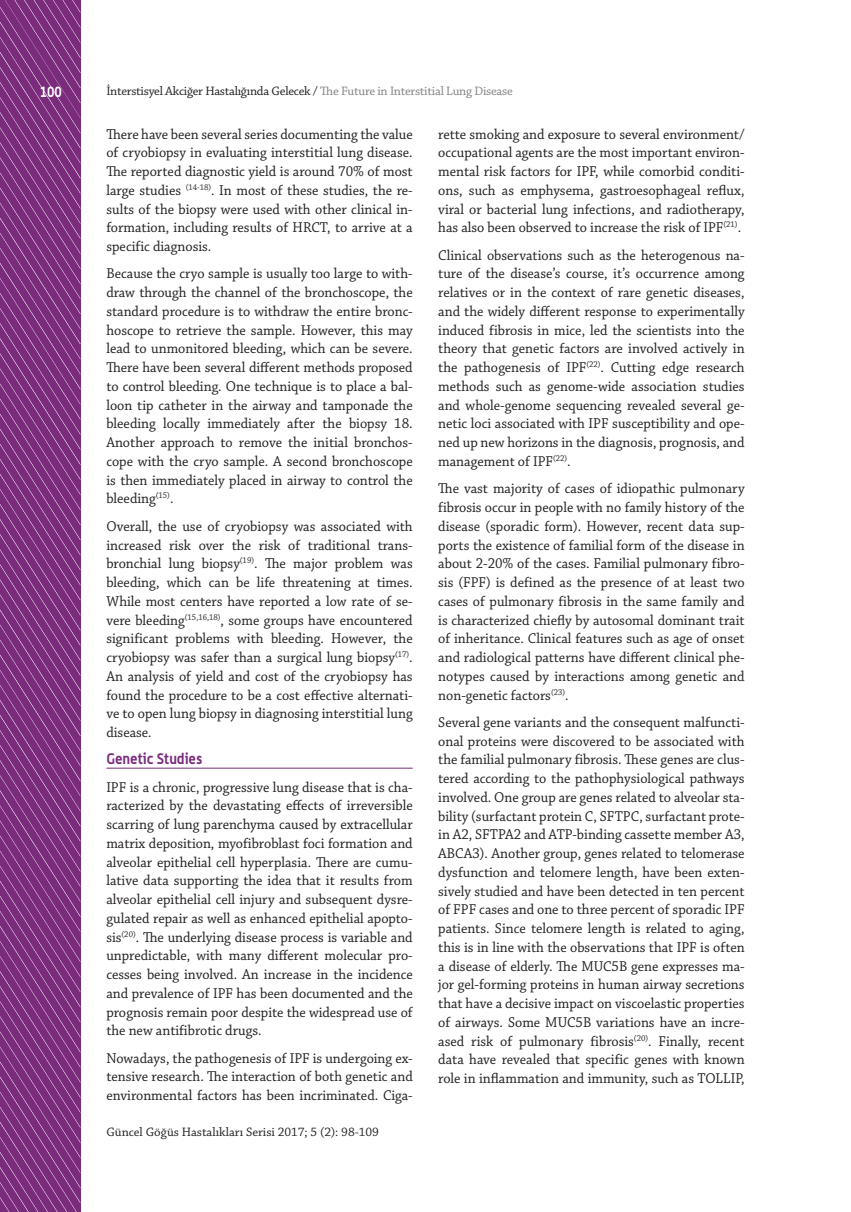
<style>
.page{position:relative;width:851px;height:1212px;background:#fff}
.page>*{position:absolute;margin:0;border:0;box-sizing:border-box;transform-origin:0 0}
.t1{font:15px/18.8px "Chaparral Pro";color:#231f20;text-align:justify;scale:.95 1}
.t2{font:700 15px "Alwyn OT";color:#7a2b7c;scale:.95 1}
.t3{font:700 15px "Alwyn OT";color:#fff;scale:.85 1}
.t4{font:12.9px "Chaparral Pro";letter-spacing:-.02em;color:#231f20}
.t5{font:12.9px "Chaparral Pro";color:#231f20}
.s1{color:#808285}
</style>
<div class="page">
<svg style="left:0;top:0;width:80px;height:1212px;background:#813683"></svg>
<hr style="left:106px;top:768px;width:306px;height:1px;background:#7a2b7c">
<p class="t3" style="left:40px;top:82px;width:28px">100</p>
<p class="t4" style="left:106px;top:84px;width:408px">İnterstisyel Akciğer Hastalığında Gelecek / <span class="s1">The Future in Interstitial Lung Disease</span></p>
<p class="t1" style="left:106px;top:125px;width:324px">There have been several series documenting the value of cryobiopsy in evaluating interstitial lung disease.<br>The reported diagnostic yield is around 70% of most large studies <sup>(14-18)</sup>. In most of these studies, the re&shy;sults of the biopsy were used with other clinical in&shy;formation, including results of HRCT, to arrive at a specific diagnosis.</p>
<p class="t1" style="left:106px;top:265px;width:324px">Because the cryo sample is usually too large to with&shy;draw through the channel of the bronchoscope, the standard procedure is to withdraw the entire bronc&shy;hoscope to retrieve the sample. However, this may lead to unmonitored bleeding, which can be severe.<br>There have been several different methods proposed to control bleeding. One technique is to place a bal&shy;loon tip catheter in the airway and tamponade the bleeding locally immediately after the biopsy 18.<br>Another approach to remove the initial bronchos&shy;cope with the cryo sample. A second bronchoscope is then immediately placed in airway to control the bleeding<sup>(15)</sup>.</p>
<p class="t1" style="left:106px;top:517px;width:324px">Overall, the use of cryobiopsy was associated with increased risk over the risk of traditional trans&shy;bronchial lung biopsy<sup>(19)</sup>. The major problem was bleeding, which can be life threatening at times.<br>While most centers have reported a low rate of se&shy;vere bleeding<sup>(15,16,18)</sup>, some groups have encountered significant problems with bleeding. However, the cryobiopsy was safer than a surgical lung biopsy<sup>(17)</sup>.<br>An analysis of yield and cost of the cryobiopsy has found the procedure to be a cost effective alternati&shy;ve to open lung biopsy in diagnosing interstitial lung disease.</p>
<p class="t2" style="left:106px;top:749px;width:103px">Genetic Studies</p>
<p class="t1" style="left:106px;top:778px;width:324px">IPF is a chronic, progressive lung disease that is cha&shy;racterized by the devastating effects of irreversible scarring of lung parenchyma caused by extracellular matrix deposition, myofibroblast foci formation and alveolar epithelial cell hyperplasia. There are cumu&shy;lative data supporting the idea that it results from alveolar epithelial cell injury and subsequent dysre&shy;gulated repair as well as enhanced epithelial apopto&shy;sis<sup>(20)</sup>. The underlying disease process is variable and unpredictable, with many different molecular pro&shy;cesses being involved. An increase in the incidence and prevalence of IPF has been documented and the prognosis remain poor despite the widespread use of the new antifibrotic drugs.</p>
<p class="t1" style="left:106px;top:1049px;width:324px">Nowadays, the pathogenesis of IPF is undergoing ex&shy;tensive research. The interaction of both genetic and environmental factors has been incriminated. Ciga-</p>
<p class="t5" style="left:106px;top:1125px;width:274px">Güncel Göğüs Hastalıkları Serisi 2017; 5 (2): 98-109</p>
<p class="t1" style="left:438px;top:125px;width:324px">rette smoking and exposure to several environment/ occupational agents are the most important environ&shy;mental risk factors for IPF, while comorbid conditi&shy;ons, such as emphysema, gastroesophageal reflux, viral or bacterial lung infections, and radiotherapy, has also been observed to increase the risk of IPF<sup>(21)</sup>.</p>
<p class="t1" style="left:438px;top:246px;width:324px">Clinical observations such as the heterogenous na&shy;ture of the disease’s course, it’s occurrence among relatives or in the context of rare genetic diseases, and the widely different response to experimentally induced fibrosis in mice, led the scientists into the theory that genetic factors are involved actively in the pathogenesis of IPF<sup>(22)</sup>. Cutting edge research methods such as genome-wide association studies and whole-genome sequencing revealed several ge&shy;netic loci associated with IPF susceptibility and ope&shy;ned up new horizons in the diagnosis, prognosis, and management of IPF<sup>(22)</sup>.</p>
<p class="t1" style="left:438px;top:480px;width:324px">The vast majority of cases of idiopathic pulmonary fibrosis occur in people with no family history of the disease (sporadic form). However, recent data sup&shy;ports the existence of familial form of the disease in about 2-20% of the cases. Familial pulmonary fibro&shy;sis (FPF) is defined as the presence of at least two cases of pulmonary fibrosis in the same family and is characterized chiefly by autosomal dominant trait of inheritance. Clinical features such as age of onset and radiological patterns have different clinical phe&shy;notypes caused by interactions among genetic and non-genetic factors<sup>(23)</sup>.</p>
<p class="t1" style="left:438px;top:713px;width:324px">Several gene variants and the consequent malfuncti&shy;onal proteins were discovered to be associated with the familial pulmonary fibrosis. These genes are clus&shy;tered according to the pathophysiological pathways involved. One group are genes related to alveolar sta&shy;bility (surfactant protein C, SFTPC, surfactant prote&shy;in A2, SFTPA2 and ATP-binding cassette member A3, ABCA3). Another group, genes related to telomerase dysfunction and telomere length, have been exten&shy;sively studied and have been detected in ten percent of FPF cases and one to three percent of sporadic IPF patients. Since telomere length is related to aging, this is in line with the observations that IPF is often a disease of elderly. The MUC5B gene expresses ma&shy;jor gel-forming proteins in human airway secretions that have a decisive impact on viscoelastic properties of airways. Some MUC5B variations have an incre&shy;ased risk of pulmonary fibrosis<sup>(20)</sup>. Finally, recent data have revealed that specific genes with known role in inflammation and immunity, such as TOLLIP,</p>
</div>
